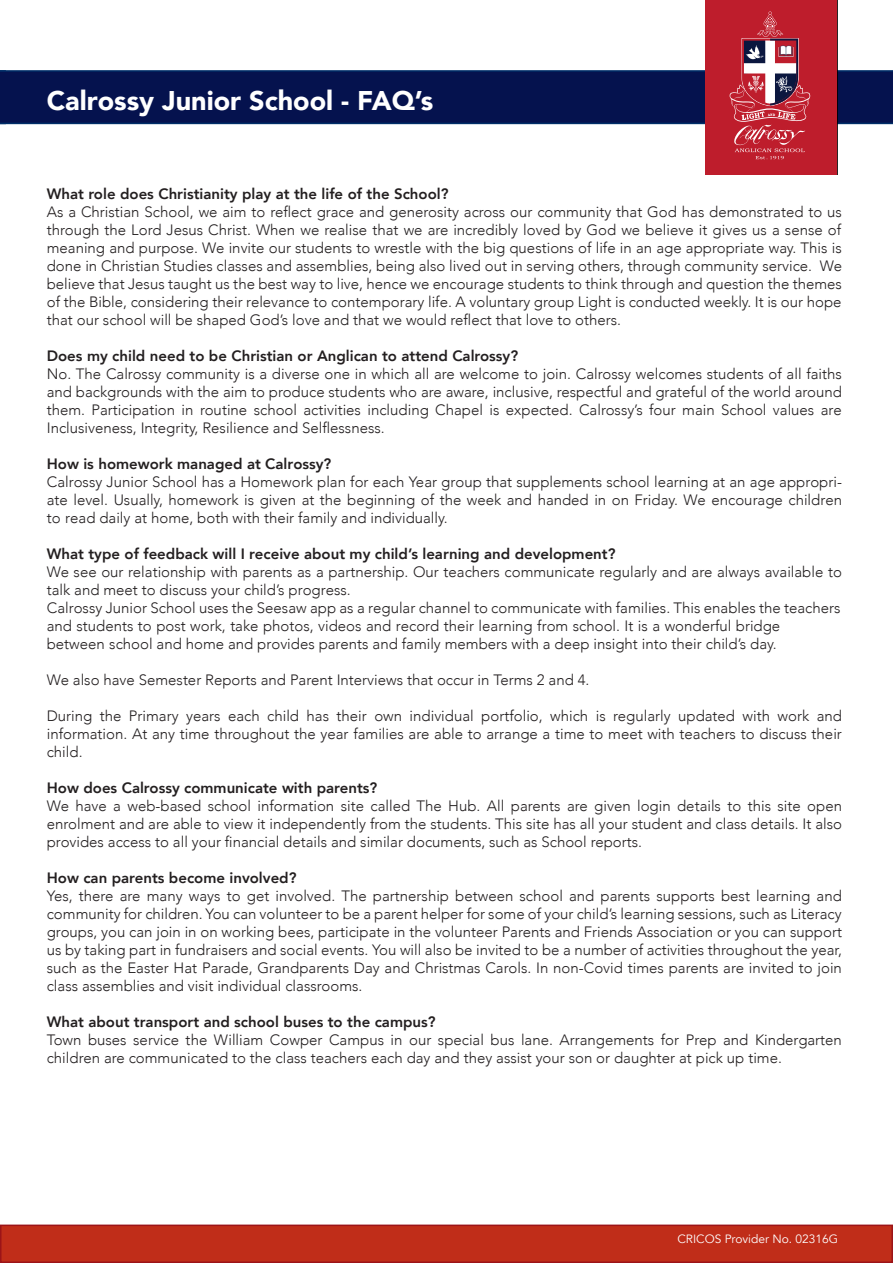
<style>
.page{position:relative;width:893px;height:1263px;background:#fff}
.page>*{position:absolute;margin:0;border:0;box-sizing:border-box;transform-origin:0 0}
.t1{font:900 27px "Avenir";color:#fff}
.t2{font:300 15px/18px "Avenir";color:#231f20}
.t3{font:12px "Avenir";color:#fff}
.s1{font-weight:800}
</style>
<div class="page">
<div style="left:1px;top:1225px;width:891px;height:37px;background:#c02d19"></div>
<div style="left:0;top:1224px;width:893px;height:39px;border:2px solid #9c1418"></div>
<svg style="left:0;top:70px;width:893px;height:54px;background:#05144f"></svg>
<svg style="left:705px;top:0;width:132px;height:174px;background:#bc3342"></svg>
<p class="t1" style="left:47px;top:77px;width:388px">Calrossy Junior School - FAQ’s</p>
<p class="t2" style="left:47px;top:185px;width:797px"><span class="s1">What role does Christianity play at the life of the School?<br></span>As a Christian School, we aim to reflect grace and generosity across our community that God has demonstrated to us through the Lord Jesus Christ. When we realise that we are incredibly loved by God we believe it gives us a sense of meaning and purpose. We invite our students to wrestle with the big questions of life in an age appropriate way. This is done in Christian Studies classes and assemblies, being also lived out in serving others, through community service. We believe that Jesus taught us the best way to live, hence we encourage students to think through and question the themes of the Bible, considering their relevance to contemporary life. A voluntary group Light is conducted weekly. It is our hope that our school will be shaped God’s love and that we would reflect that love to others.</p>
<p class="t2" style="left:47px;top:347px;width:797px"><span class="s1">Does my child need to be Christian or Anglican to attend Calrossy?<br></span>No. The Calrossy community is a diverse one in which all are welcome to join. Calrossy welcomes students of all faiths and backgrounds with the aim to produce students who are aware, inclusive, respectful and grateful of the world around them. Participation in routine school activities including Chapel is expected. Calrossy’s four main School values are Inclusiveness, Integrity, Resilience and Selflessness.</p>
<p class="t2" style="left:47px;top:455px;width:797px"><span class="s1">How is homework managed at Calrossy?<br></span>Calrossy Junior School has a Homework plan for each Year group that supplements school learning at an age appropri&shy;ate level. Usually, homework is given at the beginning of the week and handed in on Friday. We encourage children to read daily at home, both with their family and individually.</p>
<p class="t2" style="left:47px;top:545px;width:797px"><span class="s1">What type of feedback will I receive about my child’s learning and development?<br></span>We see our relationship with parents as a partnership. Our teachers communicate regularly and are always available to talk and meet to discuss your child’s progress.<br>Calrossy Junior School uses the Seesaw app as a regular channel to communicate with families. This enables the teachers and students to post work, take photos, videos and record their learning from school. It is a wonderful bridge between school and home and provides parents and family members with a deep insight into their child’s day.</p>
<p class="t2" style="left:47px;top:671px;width:544px">We also have Semester Reports and Parent Interviews that occur in Terms 2 and 4.</p>
<p class="t2" style="left:47px;top:707px;width:797px;text-align:justify">During the Primary years each child has their own individual portfolio, which is regularly updated with work and information. At any time throughout the year families are able to arrange a time to meet with teachers to discuss their child.</p>
<p class="t2" style="left:47px;top:779px;width:797px"><span class="s1">How does Calrossy communicate with parents?<br></span>We have a web-based school information site called The Hub. All parents are given login details to this site open enrolment and are able to view it independently from the students. This site has all your student and class details. It also provides access to all your financial details and similar documents, such as School reports.</p>
<p class="t2" style="left:47px;top:869px;width:797px"><span class="s1">How can parents become involved?<br></span>Yes, there are many ways to get involved. The partnership between school and parents supports best learning and community for children. You can volunteer to be a parent helper for some of your child’s learning sessions, such as Literacy groups, you can join in on working bees, participate in the volunteer Parents and Friends Association or you can support us by taking part in fundraisers and social events. You will also be invited to be a number of activities throughout the year, such as the Easter Hat Parade, Grandparents Day and Christmas Carols. In non-Covid times parents are invited to join class assemblies and visit individual classrooms.</p>
<p class="t2" style="left:47px;top:1013px;width:797px"><span class="s1">What about transport and school buses to the campus?<br></span>Town buses service the William Cowper Campus in our special bus lane. Arrangements for Prep and Kindergarten children are communicated to the class teachers each day and they assist your son or daughter at pick up time.</p>
<p class="t3" style="left:677px;top:1232px;width:162px">CRICOS Provider No. 02316G</p>
</div>
